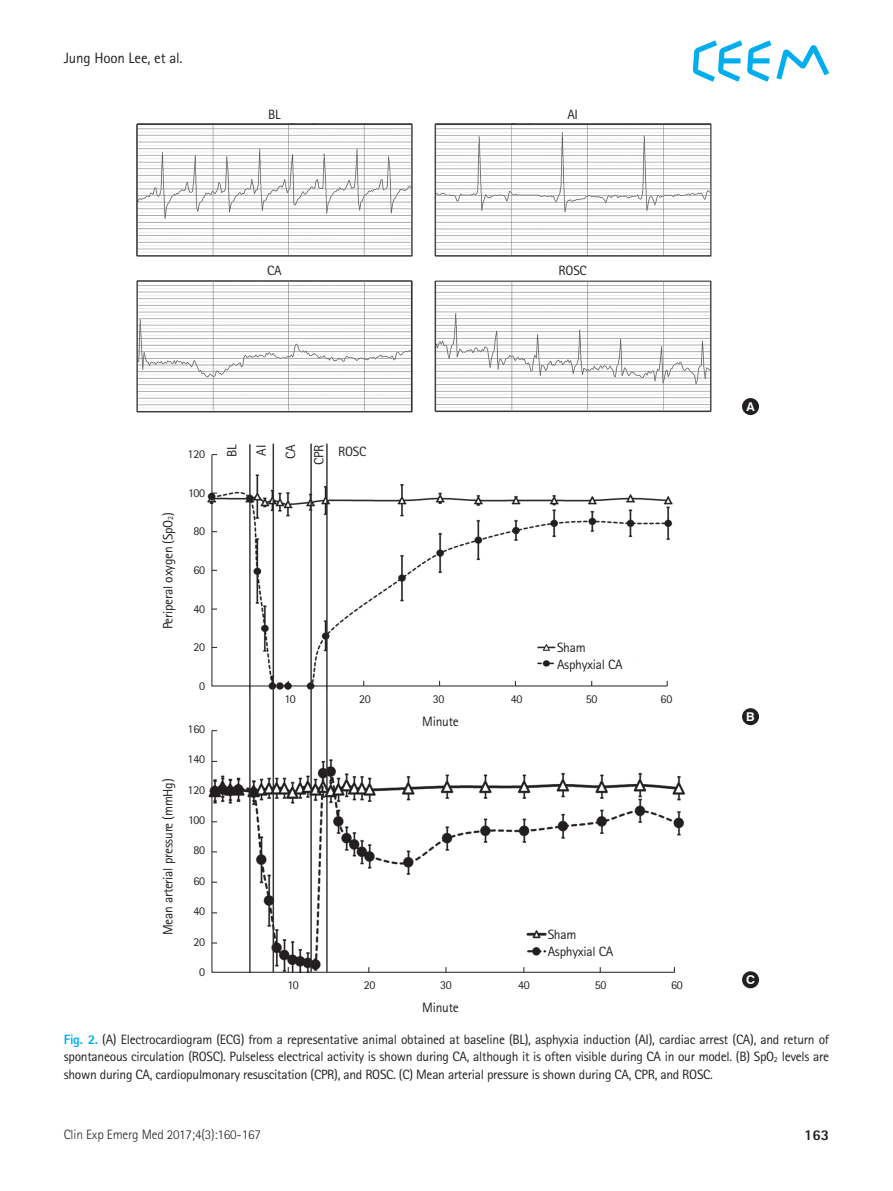
<style>
.page{position:relative;width:893px;height:1191px;background:#fff}
.page>*{position:absolute;margin:0;border:0;box-sizing:border-box;transform-origin:0 0}
.t1{font:15px "Rotis Sans Serif Std";letter-spacing:-.01em;color:#231f20}
.t2{font:800 15px "Rotis Sans Serif Std";color:#231f20}
.표제목그림캡션{font:13.5px/17.5px "Rotis Sans Serif Std";letter-spacing:-.02em;color:#231f20;text-align:justify}
.그림지문{font:13.5px "Rotis Sans Serif Std";letter-spacing:-.02em;color:#231f20}
.t3{font:300 13.5px "Rotis Sans Serif Std";letter-spacing:-.01em;color:#231f20}
.t4{font:700 12.15px "Swiss 721 BT";color:#fff}
.그림지문-2{font:12px "Rotis Sans Serif Std";letter-spacing:-.02em;color:#231f20}
.s1{font-size:7.8px}
.s2{font-weight:800;color:#00aeef}
</style>
<div class="page">
<svg style="left:693px;top:40px;width:136px;height:42px"></svg>
<img style="left:136px;top:124px;width:576px;height:133px">
<img style="left:136px;top:280px;width:576px;height:133px">
<img style="left:207px;top:443px;width:479px;height:393px">
<svg style="left:211px;top:454px;width:457px;height:232px"></svg>
<svg style="left:211px;top:730px;width:465px;height:243px"></svg>
<div style="left:742px;top:398px;width:17px;height:17px;background:#231f20;border-radius:50%"></div>
<div style="left:742px;top:708px;width:17px;height:17px;background:#231f20;border-radius:50%"></div>
<div style="left:742px;top:971px;width:17px;height:17px;background:#231f20;border-radius:50%"></div>
<p class="t1" style="left:64px;top:49px;width:120px">Jung Hoon Lee, et al.</p>
<p class="그림지문" style="left:268px;top:107px;width:14px">BL</p>
<p class="그림지문" style="left:567px;top:107px;width:12px">AI</p>
<p class="그림지문" style="left:267px;top:262px;width:16px">CA</p>
<p class="그림지문" style="left:559px;top:262px;width:30px">ROSC</p>
<p class="그림지문" style="left:160px;top:629px;width:118px;rotate:-90deg">Periperal oxygen (SpO<span class="s1">2</span>)</p>
<p class="그림지문" style="left:160px;top:935px;width:158px;rotate:-90deg">Mean arterial pressure (mmHg)</p>
<p class="그림지문" style="left:224px;top:457px;width:14px;rotate:-90deg">BL</p>
<p class="그림지문" style="left:253px;top:455px;width:12px;rotate:-90deg">AI</p>
<p class="그림지문" style="left:283px;top:459px;width:16px;rotate:-90deg">CA</p>
<p class="그림지문" style="left:311px;top:465px;width:22px;rotate:-90deg">CPR</p>
<p class="그림지문-2" style="left:188px;top:447px;width:19px">120</p>
<p class="그림지문" style="left:338px;top:444px;width:30px">ROSC</p>
<p class="그림지문-2" style="left:188px;top:485px;width:19px">100</p>
<p class="그림지문-2" style="left:193px;top:524px;width:13px">80</p>
<p class="그림지문-2" style="left:193px;top:563px;width:13px">60</p>
<p class="그림지문-2" style="left:193px;top:601px;width:13px">40</p>
<p class="그림지문-2" style="left:193px;top:640px;width:13px">20</p>
<p class="그림지문-2" style="left:199px;top:678px;width:7px">0</p>
<p class="그림지문-2" style="left:284px;top:692px;width:13px">10</p>
<p class="그림지문-2" style="left:359px;top:692px;width:13px">20</p>
<p class="그림지문-2" style="left:433px;top:692px;width:13px">30</p>
<p class="그림지문-2" style="left:511px;top:692px;width:13px">40</p>
<p class="그림지문-2" style="left:586px;top:692px;width:13px">50</p>
<p class="그림지문-2" style="left:661px;top:692px;width:13px">60</p>
<p class="그림지문" style="left:422px;top:713px;width:38px">Minute</p>
<p class="그림지문" style="left:557px;top:639px;width:30px">Sham</p>
<p class="그림지문" style="left:557px;top:656px;width:67px">Asphyxial CA</p>
<p class="그림지문-2" style="left:188px;top:721px;width:19px">160</p>
<p class="그림지문-2" style="left:188px;top:752px;width:19px">140</p>
<p class="그림지문-2" style="left:188px;top:782px;width:19px">120</p>
<p class="그림지문-2" style="left:188px;top:813px;width:19px">100</p>
<p class="그림지문-2" style="left:193px;top:843px;width:13px">80</p>
<p class="그림지문-2" style="left:193px;top:873px;width:13px">60</p>
<p class="그림지문-2" style="left:193px;top:904px;width:13px">40</p>
<p class="그림지문-2" style="left:193px;top:934px;width:13px">20</p>
<p class="그림지문-2" style="left:199px;top:965px;width:7px">0</p>
<p class="그림지문" style="left:548px;top:926px;width:30px">Sham</p>
<p class="그림지문" style="left:548px;top:943px;width:67px">Asphyxial CA</p>
<p class="그림지문-2" style="left:287px;top:978px;width:13px">10</p>
<p class="그림지문-2" style="left:364px;top:978px;width:13px">20</p>
<p class="그림지문-2" style="left:440px;top:978px;width:13px">30</p>
<p class="그림지문-2" style="left:518px;top:978px;width:13px">40</p>
<p class="그림지문-2" style="left:595px;top:978px;width:13px">50</p>
<p class="그림지문-2" style="left:671px;top:978px;width:13px">60</p>
<p class="그림지문" style="left:422px;top:999px;width:38px">Minute</p>
<p class="t4" style="left:746px;top:399px;width:10px">A</p>
<p class="t4" style="left:746px;top:709px;width:10px">B</p>
<p class="t4" style="left:746px;top:972px;width:10px">C</p>
<p class="표제목그림캡션" style="left:64px;top:1030px;width:767px"><span class="s2">Fig. 2.</span> (A) Electrocardiogram (ECG) from a representative animal obtained at baseline (BL), asphyxia induction (AI), cardiac arrest (CA), and return of spontaneous circulation (ROSC). Pulseless electrical activity is shown during CA, although it is often visible during CA in our model. (B) SpO<span class="s1">2</span> levels are shown during CA, cardiopulmonary resuscitation (CPR), and ROSC. (C) Mean arterial pressure is shown during CA, CPR, and ROSC.</p>
<p class="t3" style="left:64px;top:1126px;width:199px">Clin Exp Emerg Med 2017;4(3):160-167</p>
<p class="t2" style="left:804px;top:1125px;width:27px">163</p>
</div>
